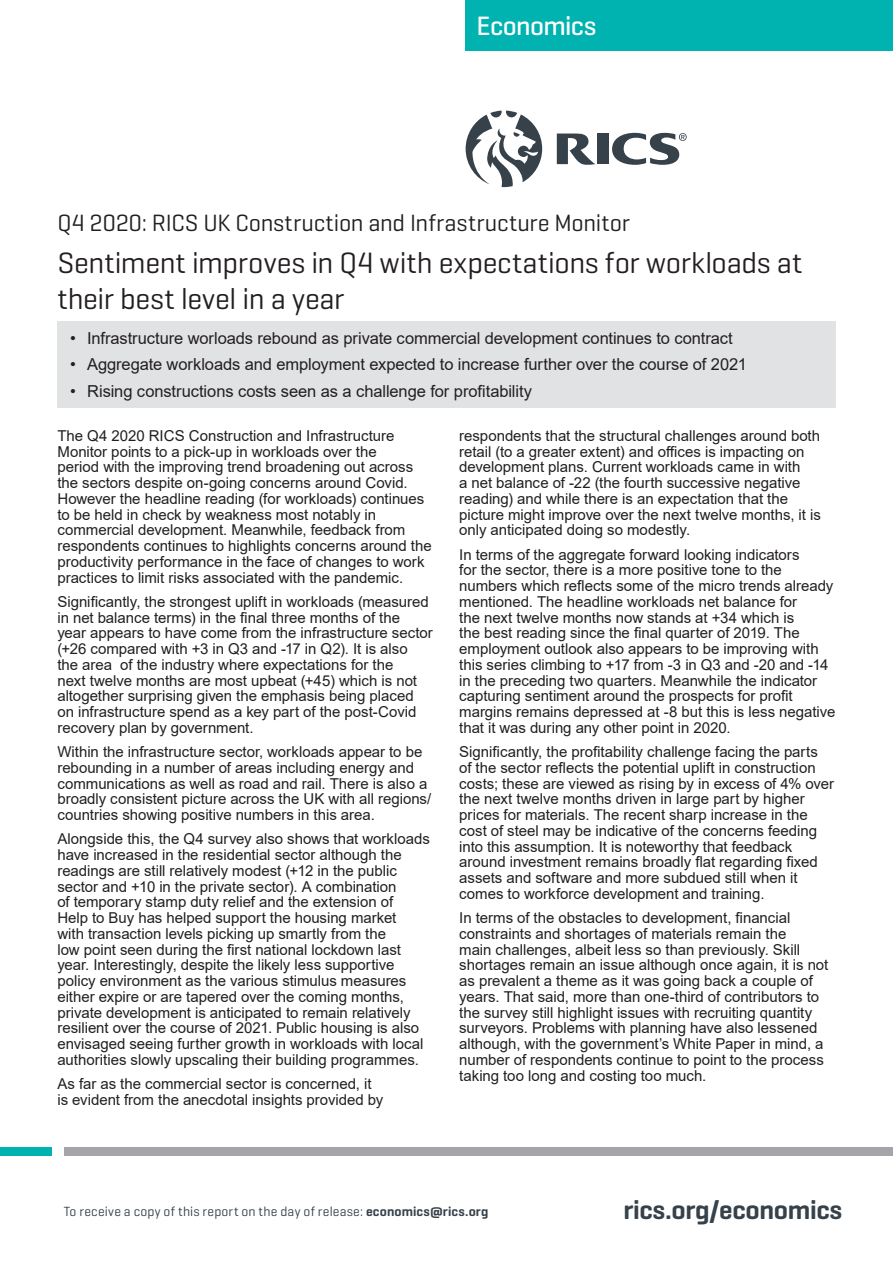
<style>
.page{position:relative;width:893px;height:1263px;background:#fff}
.page>*{position:absolute;margin:0;border:0;box-sizing:border-box;transform-origin:0 0}
.Document_Cover_Sub-t{font:30px/36px "Geogrotesque";letter-spacing:-.005em;color:#231f20}
.t1{font:600 27px "Geogrotesque";letter-spacing:-.01em;color:#36414a}
.t2{font:500 27px "Geogrotesque";letter-spacing:-.025em;color:#fff}
.Document_Cover_Sub-t-2{font:24px "Geogrotesque";color:#231f20}
.t3{font:16.5px "Arial";letter-spacing:-.005em;color:#231f20}
.Body_Text{font:15px/15.8px "Arial";color:#231f20}
.t4{font:13.5px "Geogrotesque";letter-spacing:.015em;color:#36414a}
.s1{font-weight:600}
</style>
<div class="page">
<div style="left:466px;top:0;width:427px;height:51px;background:#00b3b0"></div>
<svg style="left:466px;top:111px;width:76px;height:76px"></svg>
<svg style="left:612px;top:133px;width:75px;height:32px"></svg>
<svg style="left:557px;top:133px;width:38px;height:32px"></svg>
<div style="left:597px;top:134px;width:12px;height:30px;background:#36414a"></div>
<div style="left:0;top:1147px;width:51px;height:8px;background:#00b3b0"></div>
<div style="left:64px;top:1147px;width:829px;height:8px;background:#a4a5a9"></div>
<div style="left:57px;top:321px;width:779px;height:86px;background:#e1e2e4"></div>
<h2 class="t2" style="left:476px;top:9px;width:121px">Economics</h2>
<p class="Document_Cover_Sub-t-2" style="left:57px;top:207px;width:574px">Q4 2020: RICS UK Construction and Infrastructure Monitor</p>
<p class="Document_Cover_Sub-t" style="left:57px;top:244px;width:746px">Sentiment improves in Q4 with expectations for workloads at their best level in a year</p>
<p class="t3" style="left:70px;top:326px;width:664px">• Infrastructure worloads rebound as private commercial development continues to contract</p>
<p class="t3" style="left:70px;top:353px;width:678px">• Aggregate workloads and employment expected to increase further over the course of 2021</p>
<p class="t3" style="left:70px;top:379px;width:463px">• Rising constructions costs seen as a challenge for profitability</p>
<p class="Body_Text" style="left:57px;top:428px;width:376px">The Q4 2020 RICS Construction and Infrastructure Monitor points to a pick-up in workloads over the<br>period with the improving trend broadening out across the sectors despite on-going concerns around Covid.<br>However the headline reading (for workloads) continues to be held in check by weakness most notably in commercial development. Meanwhile, feedback from respondents continues to highlights concerns around the productivity performance in the face of changes to work practices to limit risks associated with the pandemic.</p>
<p class="Body_Text" style="left:57px;top:594px;width:377px">Significantly, the strongest uplift in workloads (measured in net balance terms) in the final three months of the<br>year appears to have come from the infrastructure sector (+26 compared with +3 in Q3 and -17 in Q2). It is also<br>the area of the industry where expectations for the<br>next twelve months are most upbeat (+45) which is not altogether surprising given the emphasis being placed on infrastructure spend as a key part of the post-Covid recovery plan by government.</p>
<p class="Body_Text" style="left:57px;top:744px;width:375px">Within the infrastructure sector, workloads appear to be rebounding in a number of areas including energy and communications as well as road and rail. There is also a broadly consistent picture across the UK with all regions/ countries showing positive numbers in this area.</p>
<p class="Body_Text" style="left:57px;top:831px;width:374px">Alongside this, the Q4 survey also shows that workloads have increased in the residential sector although the readings are still relatively modest (+12 in the public sector and +10 in the private sector). A combination<br>of temporary stamp duty relief and the extension of<br>Help to Buy has helped support the housing market<br>with transaction levels picking up smartly from the<br>low point seen during the first national lockdown last year. Interestingly, despite the likely less supportive policy environment as the various stimulus measures either expire or are tapered over the coming months, private development is anticipated to remain relatively resilient over the course of 2021. Public housing is also envisaged seeing further growth in workloads with local authorities slowly upscaling their building programmes.</p>
<p class="Body_Text" style="left:57px;top:1076px;width:327px">As far as the commercial sector is concerned, it is evident from the anecdotal insights provided by</p>
<p class="Body_Text" style="left:459px;top:428px;width:363px">respondents that the structural challenges around both retail (to a greater extent) and offices is impacting on development plans. Current workloads came in with<br>a net balance of -22 (the fourth successive negative reading) and while there is an expectation that the picture might improve over the next twelve months, it is only anticipated doing so modestly.</p>
<p class="Body_Text" style="left:459px;top:546px;width:378px">In terms of the aggregate forward looking indicators<br>for the sector, there is a more positive tone to the numbers which reflects some of the micro trends already mentioned. The headline workloads net balance for<br>the next twelve months now stands at +34 which is<br>the best reading since the final quarter of 2019. The employment outlook also appears to be improving with this series climbing to +17 from -3 in Q3 and -20 and -14 in the preceding two quarters. Meanwhile the indicator capturing sentiment around the prospects for profit margins remains depressed at -8 but this is less negative that it was during any other point in 2020.</p>
<p class="Body_Text" style="left:459px;top:744px;width:376px">Significantly, the profitability challenge facing the parts<br>of the sector reflects the potential uplift in construction costs; these are viewed as rising by in excess of 4% over the next twelve months driven in large part by higher prices for materials. The recent sharp increase in the cost of steel may be indicative of the concerns feeding into this assumption. It is noteworthy that feedback around investment remains broadly flat regarding fixed assets and software and more subdued still when it comes to workforce development and training.</p>
<p class="Body_Text" style="left:459px;top:910px;width:371px">In terms of the obstacles to development, financial constraints and shortages of materials remain the<br>main challenges, albeit less so than previously. Skill shortages remain an issue although once again, it is not as prevalent a theme as it was going back a couple of years. That said, more than one-third of contributors to the survey still highlight issues with recruiting quantity surveyors. Problems with planning have also lessened although, with the government’s White Paper in mind, a number of respondents continue to point to the process taking too long and costing too much.</p>
<p class="t4" style="left:64px;top:1203px;width:426px">To receive a copy of this report on the day of release: <span class="s1">economics@rics.org</span></p>
<h2 class="t1" style="left:623px;top:1193px;width:220px">rics.org/economics</h2>
</div>
